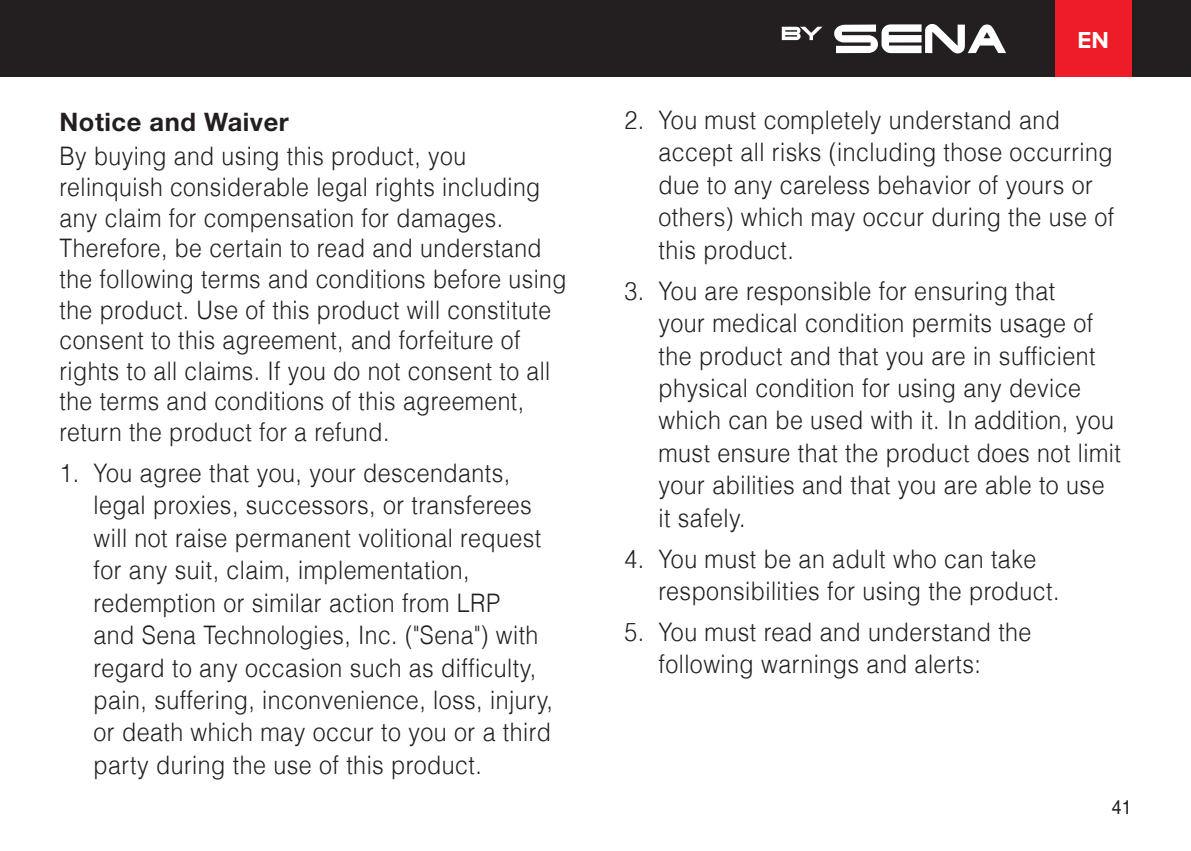
<style>
.page{position:relative;width:1191px;height:851px;background:#fff}
.page>*{position:absolute;margin:0;border:0;box-sizing:border-box;transform-origin:0 0}
.t1{font:300 25.5px/32.4px "Helvetica LT";letter-spacing:.02em;color:#231f20;scale:.91 1}
.t2{font:300 25.5px/30.6px "Helvetica LT";letter-spacing:.02em;color:#231f20;scale:.9 1}
.t3{font:700 25.5px "Helvetica Neue";letter-spacing:.02em;color:#231f20}
.t4{font:700 24px "Proxima Nova";color:#fff}
.t5{font:19.5px "Helvetica";color:#231f20;scale:.9 1}
</style>
<div class="page">
<div style="left:0;top:0;width:1191px;height:77px;background:#231f20"></div>
<div style="left:1054px;top:0;width:77px;height:77px;background:#ee1c28"></div>
<svg style="left:834px;top:24px;width:172px;height:29px"></svg>
<svg style="left:782px;top:27px;width:40px;height:13px"></svg>
<p class="t3" style="left:60px;top:106px;width:231px">Notice and Waiver</p>
<p class="t2" style="left:60px;top:141px;width:565px">By buying and using this product, you relinquish considerable legal rights including any claim for compensation for damages.<br>Therefore, be certain to read and understand the following terms and conditions before using the product. Use of this product will constitute consent to this agreement, and forfeiture of rights to all claims. If you do not consent to all the terms and conditions of this agreement, return the product for a refund.</p>
<p class="t1" style="left:94px;top:456px;width:506px;text-indent:-34px">1. You agree that you, your descendants, legal proxies, successors, or transferees will not raise permanent volitional request for any suit, claim, implementation, redemption or similar action from LRP<br>and Sena Technologies, Inc. ("Sena") with regard to any occasion such as difficulty, pain, suffering, inconvenience, loss, injury, or death which may occur to you or a third party during the use of this product.</p>
<p class="t4" style="left:1077px;top:26px;width:33px">EN</p>
<p class="t1" style="left:658px;top:103px;width:502px;text-indent:-34px">2. You must completely understand and accept all risks (including those occurring due to any careless behavior of yours or others) which may occur during the use of this product.</p>
<p class="t1" style="left:658px;top:274px;width:510px;text-indent:-34px">3. You are responsible for ensuring that<br>your medical condition permits usage of the product and that you are in sufficient physical condition for using any device which can be used with it. In addition, you must ensure that the product does not limit your abilities and that you are able to use it safely.</p>
<p class="t1" style="left:658px;top:542px;width:442px;text-indent:-34px">4. You must be an adult who can take responsibilities for using the product.</p>
<p class="t1" style="left:658px;top:615px;width:411px;text-indent:-34px">5. You must read and understand the following warnings and alerts:</p>
<p class="t5" style="left:1112px;top:795px;width:23px">41</p>
</div>
